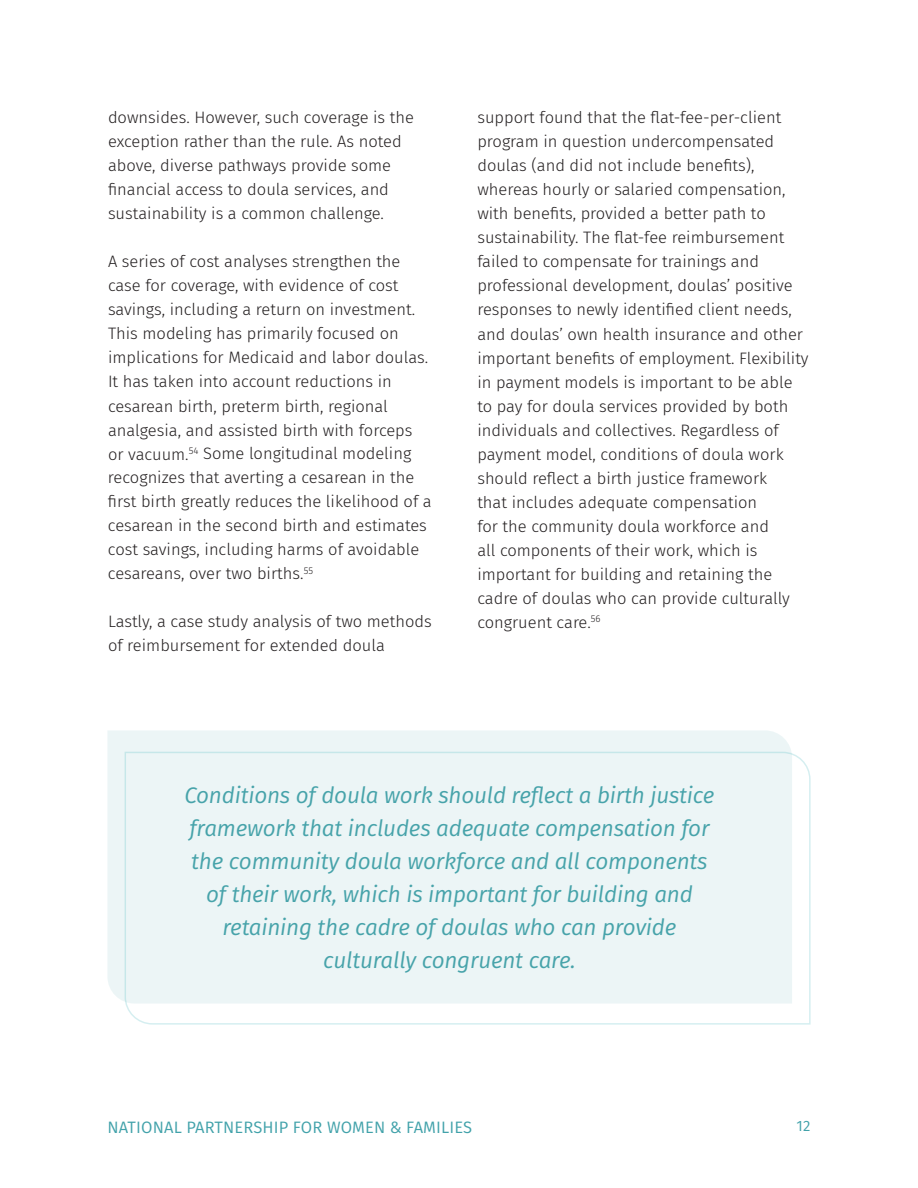
<style>
.page{position:relative;width:918px;height:1188px;background:#fff}
.page>*{position:absolute;margin:0;border:0;box-sizing:border-box;transform-origin:0 0}
.t1{font:italic 22.5px/33px "Fira Sans";letter-spacing:-.01em;color:#47a3aa;text-align:center}
.t2{font:300 16.5px/24px "Fira Sans";color:#231f20}
.t3{font:16.5px "Fira Sans";letter-spacing:.01em;color:#42a2aa}
.t4{font:15px "Fira Sans";color:#42a2aa}
</style>
<div class="page">
<div style="left:107px;top:730px;width:684px;height:271px;background:#ecf5f6"></div>
<svg style="left:124px;top:751px;width:687px;height:274px;background:#edf5f6"></svg>
<p class="t2" style="left:108px;top:106px;width:307px">downsides. However, such coverage is the exception rather than the rule. As noted above, diverse pathways provide some financial access to doula services, and sustainability is a common challenge.</p>
<p class="t2" style="left:108px;top:250px;width:325px">A series of cost analyses strengthen the case for coverage, with evidence of cost savings, including a return on investment.<br>This modeling has primarily focused on implications for Medicaid and labor doulas.<br>It has taken into account reductions in cesarean birth, preterm birth, regional analgesia, and assisted birth with forceps or vacuum.<sup>54</sup> Some longitudinal modeling recognizes that averting a cesarean in the first birth greatly reduces the likelihood of a cesarean in the second birth and estimates cost savings, including harms of avoidable cesareans, over two births.<sup>55</sup></p>
<p class="t2" style="left:108px;top:610px;width:325px">Lastly, a case study analysis of two methods of reimbursement for extended doula</p>
<p class="t2" style="left:477px;top:106px;width:333px">support found that the flat-fee-per-client program in question undercompensated doulas (and did not include benefits), whereas hourly or salaried compensation, with benefits, provided a better path to sustainability. The flat-fee reimbursement failed to compensate for trainings and professional development, doulas’ positive responses to newly identified client needs, and doulas’ own health insurance and other important benefits of employment. Flexibility in payment models is important to be able to pay for doula services provided by both individuals and collectives. Regardless of payment model, conditions of doula work should reflect a birth justice framework<br>that includes adequate compensation<br>for the community doula workforce and<br>all components of their work, which is important for building and retaining the cadre of doulas who can provide culturally congruent care.<sup>56</sup></p>
<p class="t1" style="left:184px;top:778px;width:532px">Conditions of doula work should reflect a birth justice framework that includes adequate compensation for the community doula workforce and all components of their work, which is important for building and retaining the cadre of doulas who can provide culturally congruent care.</p>
<p class="t3" style="left:107px;top:1115px;width:366px">NATIONAL PARTNERSHIP FOR WOMEN &amp; FAMILIES</p>
<p class="t4" style="left:797px;top:1115px;width:15px">12</p>
</div>
